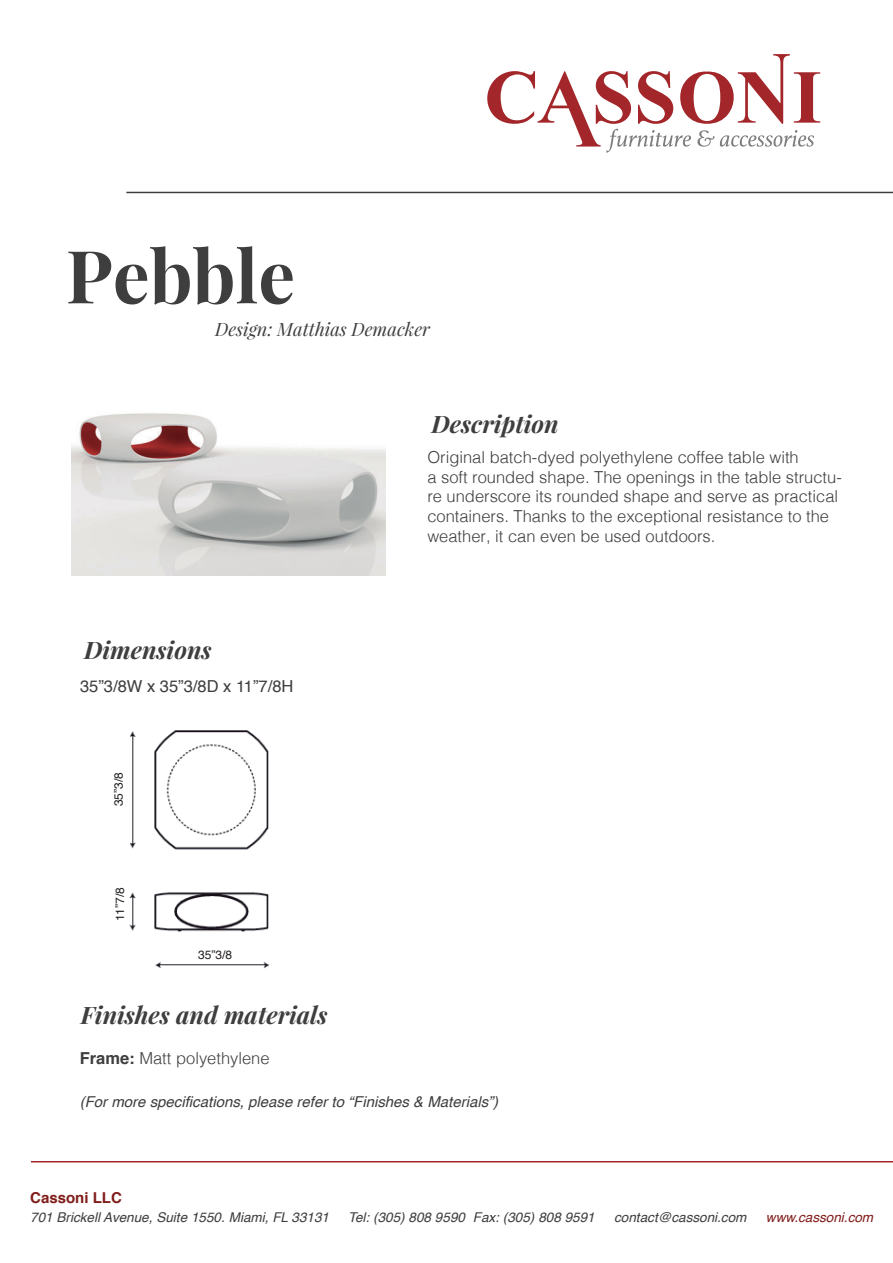
<style>
.page{position:relative;width:893px;height:1263px;background:#fff}
.page>*{position:absolute;margin:0;border:0;box-sizing:border-box;transform-origin:0 0}
.t1{font:700 73.2px "Playfair Display";color:#3e3e3f}
.t2{font:italic 700 24px "Playfair Display";color:#3e3e3f}
.t3{font:italic 18.3px "Playfair Display";color:#3e3e3f}
.t4{font:300 16.5px/19.8px "Helvetica";color:#3e3e3f}
.t5{font:16.5px "Helvetica";color:#3e3e3f}
.t6{font:italic 15px "Helvetica";color:#3e3e3f}
.t7{font:700 15px "Helvetica";color:#801d1a}
.t8{font:italic 13.5px "Helvetica";color:#3e3e3f}
.t9{font:italic 13.5px "Helvetica";color:#801d1a}
.t10{font:12px "Helvetica";color:#231f20}
.s1{font-weight:700}
</style>
<div class="page">
<img style="left:129px;top:730px;width:141px;height:239px">
<hr style="left:31px;top:1161px;width:862px;height:1px;background:#a3272a">
<hr style="left:126px;top:192px;width:767px;height:1px;background:#3e3e3f">
<svg style="left:487px;top:54px;width:333px;height:99px"></svg>
<div style="left:102px;top:728px;width:28px;height:116px;background:#fff"></div>
<div style="left:162px;top:935px;width:100px;height:29px;background:#fff"></div>
<img style="left:71px;top:413px;width:314px;height:163px">
<h1 class="t1" style="left:66px;top:230px;width:231px">Pebble</h1>
<p class="t3" style="left:215px;top:317px;width:216px">Design: Matthias Demacker</p>
<h2 class="t2" style="left:431px;top:407px;width:129px">Description</h2>
<h2 class="t2" style="left:84px;top:634px;width:129px">Dimensions</h2>
<p class="t5" style="left:80px;top:673px;width:215px">35”3/8W x 35”3/8D x 11”7/8H</p>
<p class="t10" style="left:109px;top:806px;width:36px;rotate:-90deg">35”3/8</p>
<p class="t10" style="left:111px;top:920px;width:35px;rotate:-90deg">11”7/8</p>
<p class="t10" style="left:198px;top:945px;width:36px">35”3/8</p>
<h2 class="t2" style="left:81px;top:998px;width:248px">Finishes and materials</h2>
<p class="t4" style="left:80px;top:1047px;width:191px"><span class="s1">Frame:</span> Matt polyethylene</p>
<p class="t4" style="left:427px;top:446px;width:416px">Original batch-dyed polyethylene coffee table with<br>a soft rounded shape. The openings in the table structu&shy;re underscore its rounded shape and serve as practical containers. Thanks to the exceptional resistance to the weather, it can even be used outdoors.</p>
<p class="t6" style="left:80px;top:1089px;width:420px">(For more specifications, please refer to “Finishes &amp; Materials”)</p>
<p class="t7" style="left:30px;top:1185px;width:93px">Cassoni LLC</p>
<p class="t8" style="left:30px;top:1207px;width:300px">701 Brickell Avenue, Suite 1550. Miami, FL 33131</p>
<p class="t8" style="left:348px;top:1207px;width:248px">Tel: (305) 808 9590 Fax: (305) 808 9591</p>
<p class="t8" style="left:614px;top:1207px;width:134px">contact@cassoni.com</p>
<p class="t9" style="left:766px;top:1207px;width:109px">www.cassoni.com</p>
</div>
